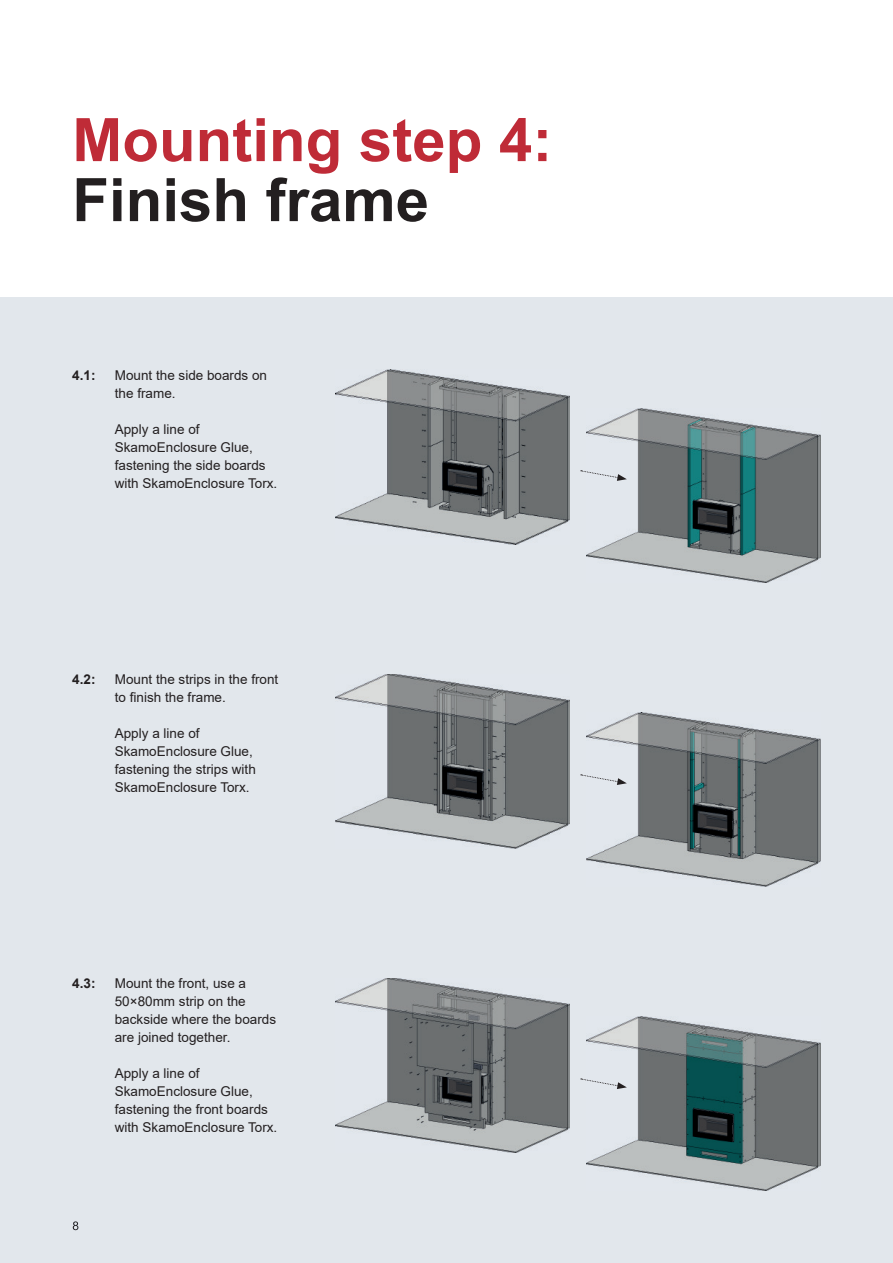
<style>
.page{position:relative;width:893px;height:1263px;background:#fff}
.page>*{position:absolute;margin:0;border:0;box-sizing:border-box;transform-origin:0 0}
.t1{font:700 60px "Arial";color:#bf2b37}
.t2{font:700 60px "Arial";color:#231f20}
.t3{font:13.5px/18px "Arial";color:#231f20}
.t4{font:700 13.5px "Arial";color:#231f20}
</style>
<div class="page">
<div style="left:0;top:298px;width:893px;height:965px;background:#e2e7ec"></div>
<img style="left:336px;top:370px;width:234px;height:174px">
<img style="left:587px;top:408px;width:234px;height:174px">
<svg style="left:581px;top:470px;width:46px;height:11px"></svg>
<img style="left:336px;top:978px;width:234px;height:174px">
<img style="left:587px;top:1016px;width:234px;height:175px">
<svg style="left:581px;top:1078px;width:46px;height:11px"></svg>
<img style="left:336px;top:674px;width:234px;height:174px">
<img style="left:587px;top:712px;width:234px;height:175px">
<svg style="left:581px;top:774px;width:46px;height:11px"></svg>
<svg style="left:73px;top:1221px;width:5px;height:9px"></svg>
<h1 class="t1" style="left:72px;top:98px;width:482px">Mounting step 4:</h1>
<h1 class="t2" style="left:72px;top:158px;width:358px">Finish frame</h1>
<p class="t4" style="left:72px;top:365px;width:25px">4.1:</p>
<p class="t3" style="left:115px;top:366px;width:154px">Mount the side boards on the frame.</p>
<p class="t3" style="left:115px;top:420px;width:164px">Apply a line of<br>SkamoEnclosure Glue, fastening the side boards with SkamoEnclosure Torx.</p>
<p class="t4" style="left:72px;top:670px;width:25px">4.2:</p>
<p class="t3" style="left:115px;top:670px;width:165px">Mount the strips in the front to finish the frame.</p>
<p class="t3" style="left:115px;top:724px;width:143px">Apply a line of<br>SkamoEnclosure Glue, fastening the strips with<br>SkamoEnclosure Torx.</p>
<p class="t4" style="left:72px;top:974px;width:25px">4.3:</p>
<p class="t3" style="left:115px;top:974px;width:163px">Mount the front, use a<br>50×80mm strip on the backside where the boards are joined together.</p>
<p class="t3" style="left:115px;top:1064px;width:164px">Apply a line of<br>SkamoEnclosure Glue, fastening the front boards with SkamoEnclosure Torx.</p>
</div>
